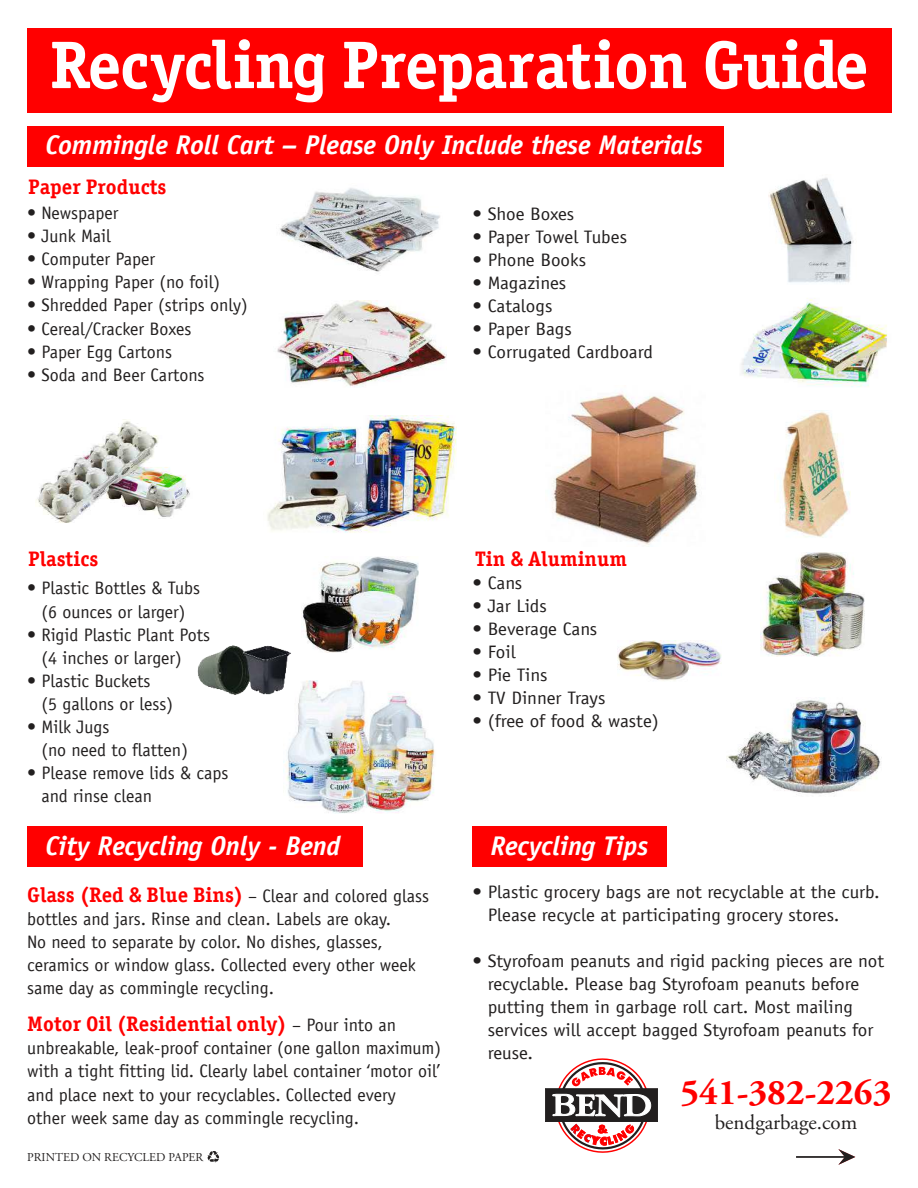
<style>
.page{position:relative;width:918px;height:1188px;background:#fff}
.page>*{position:absolute;margin:0;border:0;box-sizing:border-box;transform-origin:0 0}
.t1{font:700 67.5px "Officina Serif CTT";letter-spacing:-.02em;color:#fff}
.t2{font:700 36px "Adobe Garamond Pro";color:#f00}
.t3{font:italic 700 27px "Officina Sans LT";color:#fff}
.t4{font:700 21px "Officina Serif CTT";color:#f00}
.t5{font:21px "Adobe Garamond Pro";color:#221f1f}
.t6{font:18px/23.1px "Officina Sans LT";color:#221f1f}
.t7{font:18px/23.1px "Officina Sans LT";color:#221f1f;scale:1.06 1}
.t8{font:12px "Adobe Garamond Pro";color:#221f1f}
.s1{color:#fff}
.s2{font-family:"Officina Serif CTT";font-weight:700;font-size:21px;color:#f00}
.s3{font-family:"Officina Sans LT";font-weight:400;font-size:18px;color:#221f1f}
</style>
<div class="page">
<img style="left:761px;top:552px;width:103px;height:105px">
<img style="left:552px;top:393px;width:146px;height:152px">
<img style="left:267px;top:416px;width:189px;height:117px">
<img style="left:36px;top:421px;width:154px;height:102px">
<img style="left:617px;top:641px;width:105px;height:40px">
<img style="left:277px;top:300px;width:169px;height:87px">
<img style="left:280px;top:188px;width:160px;height:84px">
<img style="left:776px;top:410px;width:75px;height:128px">
<img style="left:741px;top:298px;width:147px;height:89px">
<img style="left:283px;top:680px;width:152px;height:134px">
<img style="left:302px;top:556px;width:116px;height:97px">
<img style="left:768px;top:177px;width:86px;height:106px">
<img style="left:727px;top:698px;width:154px;height:96px">
<img style="left:197px;top:645px;width:100px;height:63px">
<div style="left:27px;top:126px;width:697px;height:40px;background:#f00"></div>
<div style="left:27px;top:827px;width:336px;height:40px;background:#f00"></div>
<div style="left:27px;top:28px;width:865px;height:84px;background:#f00"></div>
<div style="left:545px;top:1089px;width:113px;height:32px;background:#221f1f"></div>
<div style="left:545px;top:1089px;width:113px;height:33px;border:1px solid #221f1f"></div>
<svg style="left:550px;top:1058px;width:105px;height:95px"></svg>
<svg style="left:838px;top:1149px;width:17px;height:16px"></svg>
<hr style="left:796px;top:1156px;width:56px;height:2px;background:#221f1f">
<div style="left:473px;top:827px;width:194px;height:40px;background:#f00"></div>
<svg style="left:207px;top:1151px;width:13px;height:12px"></svg>
<h1 class="t1" style="left:49px;top:27px;width:821px">Recycling Preparation Guide</h1>
<h3 class="t3" style="left:45px;top:134px;width:659px">Commingle Roll Cart – Please Only Include these Materials</h3>
<p class="t4" style="left:28px;top:175px;width:140px">Paper Products</p>
<p class="t6" style="left:27px;top:203px;width:222px">ï Newspaper<br>ï Junk Mail<br>ï Computer Paper<br>ï Wrapping Paper (no foil)<br>ï Shredded Paper (strips only) ï Cereal/Cracker Boxes<br>ï Paper Egg Cartons<br>ï Soda and Beer Cartons</p>
<p class="t7" style="left:472px;top:204px;width:172px">ï Shoe Boxes<br>ï Paper Towel Tubes<br>ï Phone Books<br>ï Magazines<br>ï Catalogs<br>ï Paper Bags<br>ï Corrugated Cardboard</p>
<p class="t4" style="left:28px;top:547px;width:72px">Plastics</p>
<p class="t4" style="left:475px;top:547px;width:154px">Tin &amp; Aluminum</p>
<p class="t6" style="left:27px;top:579px;width:203px">ï Plastic Bottles &amp; Tubs<br><span class="s1">ï</span> (6 ounces or larger)<br>ï Rigid Plastic Plant Pots<br><span class="s1">ï</span> (4 inches or larger)<br>ï Plastic Buckets<br><span class="s1">ï</span> (5 gallons or less)<br>ï Milk Jugs<br><span class="s1">ï</span> (no need to flatten)<br>ï Please remove lids &amp; caps <span class="s1">ï</span> and rinse clean</p>
<p class="t7" style="left:472px;top:573px;width:177px">ï Cans<br>ï Jar Lids<br>ï Beverage Cans<br>ï Foil<br>ï Pie Tins<br>ï TV Dinner Trays<br>ï (free of food &amp; waste)</p>
<h3 class="t3" style="left:45px;top:836px;width:296px">City Recycling Only - Bend</h3>
<h3 class="t3" style="left:491px;top:835px;width:159px">Recycling Tips</h3>
<p class="t6" style="left:27px;top:886px;width:403px"><span class="s2">Glass (Red &amp; Blue Bins)</span> – Clear and colored glass bottles and jars. Rinse and clean. Labels are okay.<br>No need to separate by color. No dishes, glasses, ceramics or window glass. Collected every other week same day as commingle recycling.</p>
<p class="t4" style="left:27px;top:1012px;width:370px">Motor Oil (Residential only) <span class="s3">– Pour into an</span></p>
<p class="t6" style="left:27px;top:1038px;width:415px">unbreakable, leak-proof container (one gallon maximum) with a tight fitting lid. Clearly label container ‘motor oil’ and place next to your recyclables. Collected every<br>other week same day as commingle recycling.</p>
<p class="t8" style="left:27px;top:1153px;width:177px">PRINTED ON RECYCLED PAPER</p>
<p class="t7" style="left:472px;top:882px;width:386px">ï Plastic grocery bags are not recyclable at the curb. <span class="s1">ï</span> Please recycle at participating grocery stores.</p>
<p class="t7" style="left:472px;top:951px;width:390px">ï Styrofoam peanuts and rigid packing pieces are not <span class="s1">ï</span> recyclable. Please bag Styrofoam peanuts before<br><span class="s1">ï</span> putting them in garbage roll cart. Most mailing<br><span class="s1">ï</span> services will accept bagged Styrofoam peanuts for <span class="s1">ï</span> reuse.</p>
<h2 class="t2" style="left:681px;top:1070px;width:212px">541-382-2263</h2>
<p class="t5" style="left:715px;top:1114px;width:144px">bendgarbage.com</p>
</div>
